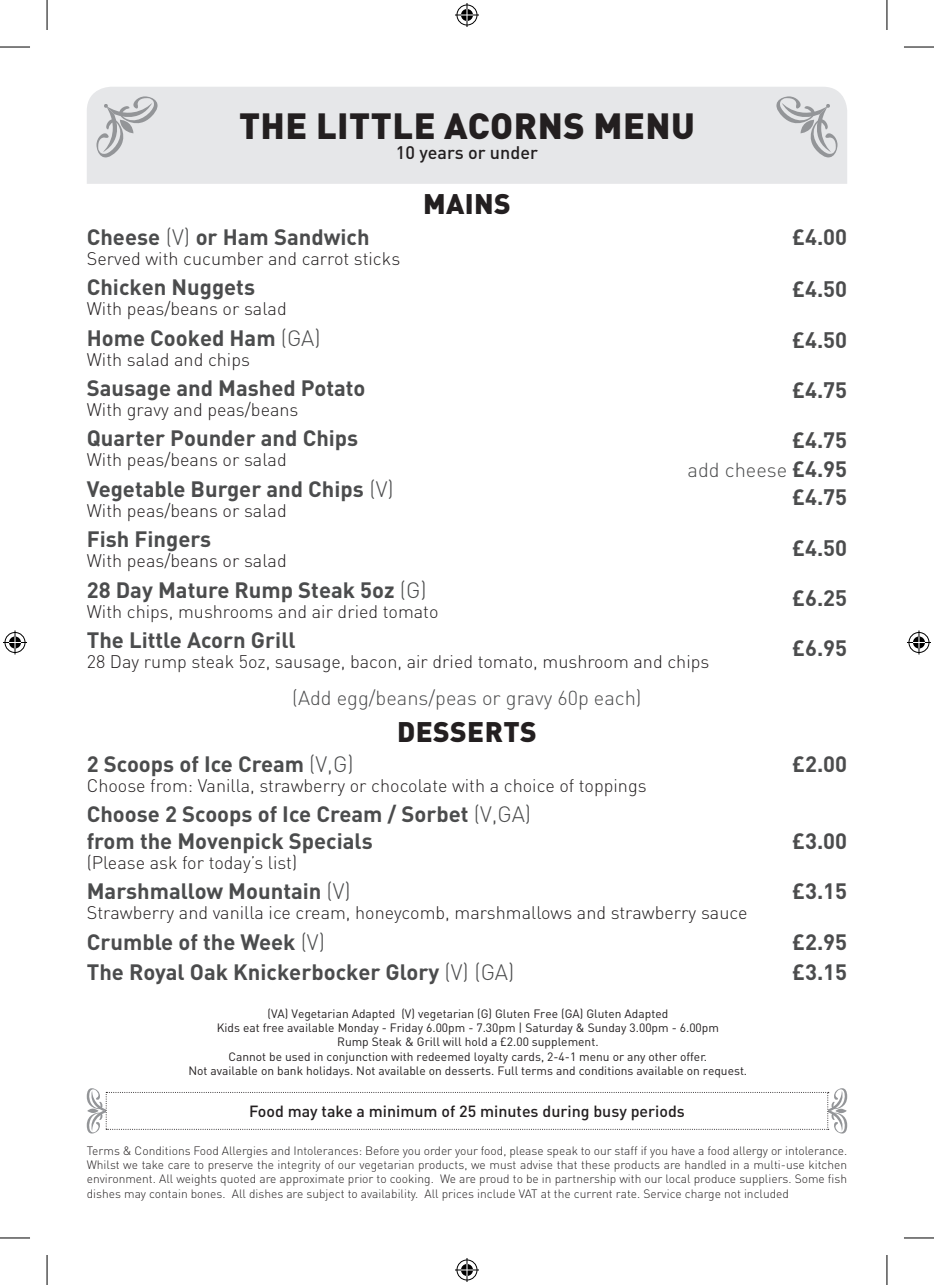
<style>
.page{position:relative;width:934px;height:1285px;background:#fff}
.page>*{position:absolute;margin:0;border:0;box-sizing:border-box;transform-origin:0 0}
.t1{font:900 36px "DIN";letter-spacing:.015em;color:#231f20}
.t2{font:900 28px "DIN";letter-spacing:.015em;color:#231f20}
.t3{font:700 22px/26.4px "DIN";color:#4b4c4d}
.t4{font:300 20px "DIN";color:#4b4c4d}
.t5{font:300 18px "DIN";color:#231f20}
.t6{font:500 18px "DIN";color:#231f20}
.t7{font:500 16px "DIN";color:#231f20}
.t8{font:300 12px/14.4px "DIN";color:#231f20;text-align:justify}
.t9{font:12px/14.4px "DIN Pro";color:#231f20;text-align:center}
.s1{font-weight:300}
.s2{font-weight:700;font-size:22px}
</style>
<div class="page">
<svg style="left:87px;top:1088px;width:759px;height:46px"></svg>
<div style="left:87px;top:87px;width:759px;height:97px;background:#e6e7e9"></div>
<svg style="left:768px;top:96px;width:69px;height:69px"></svg>
<svg style="left:96px;top:96px;width:69px;height:69px"></svg>
<hr style="left:0;top:47px;width:30px;height:1px;background:#000">
<hr style="left:903px;top:47px;width:30px;height:1px;background:#000">
<hr style="left:0;top:1237px;width:30px;height:1px;background:#000">
<hr style="left:903px;top:1237px;width:30px;height:1px;background:#000">
<hr style="left:47px;top:0;width:1px;height:30px;background:#000">
<hr style="left:47px;top:1255px;width:1px;height:30px;background:#000">
<hr style="left:886px;top:0;width:1px;height:30px;background:#000">
<hr style="left:886px;top:1255px;width:1px;height:30px;background:#000">
<svg style="left:455px;top:3px;width:24px;height:24px"></svg>
<svg style="left:455px;top:1258px;width:24px;height:24px"></svg>
<svg style="left:3px;top:630px;width:24px;height:24px"></svg>
<svg style="left:907px;top:630px;width:23px;height:24px"></svg>
<h1 class="t1" style="left:239px;top:102px;width:457px">THE LITTLE ACORNS MEN U</h1>
<h3 class="t6" style="left:396px;top:141px;width:143px">10 years or under</h3>
<h2 class="t2" style="left:423px;top:185px;width:89px">MAINS</h2>
<h3 class="t3" style="left:87px;top:223px;width:284px">Cheese <span class="s1">(V)</span> or Ham Sandwich</h3>
<h3 class="t5" style="left:87px;top:247px;width:315px">Served with cucumber and carrot sticks</h3>
<h3 class="t3" style="left:87px;top:273px;width:170px">Chicken Nuggets</h3>
<h3 class="t5" style="left:87px;top:297px;width:201px">With peas/beans or salad</h3>
<h3 class="t3" style="left:87px;top:323px;width:235px">Home Cooked Ham <span class="s1">(GA)</span></h3>
<h3 class="t5" style="left:87px;top:348px;width:165px">With salad and chips</h3>
<h3 class="t3" style="left:87px;top:374px;width:280px">Sausage and Mashed Potato</h3>
<h3 class="t5" style="left:87px;top:398px;width:213px">With gravy and peas/beans</h3>
<h3 class="t3" style="left:87px;top:424px;width:273px">Quarter Pounder and Chips</h3>
<h3 class="t5" style="left:87px;top:449px;width:201px">With peas/beans or salad</h3>
<h3 class="t3" style="left:87px;top:475px;width:308px">Vegetable Burger and Chips <span class="s1">(V)</span></h3>
<h3 class="t5" style="left:87px;top:499px;width:201px">With peas/beans or salad</h3>
<h3 class="t3" style="left:87px;top:525px;width:126px">Fish Fingers</h3>
<h3 class="t5" style="left:87px;top:549px;width:201px">With peas/beans or salad</h3>
<h3 class="t3" style="left:87px;top:575px;width:341px">28 Day Mature Rump Steak 5oz <span class="s1">(G)</span></h3>
<h3 class="t5" style="left:87px;top:600px;width:353px">With chips, mushrooms and air dried tomato</h3>
<h3 class="t3" style="left:87px;top:626px;width:210px">The Little Acorn Grill</h3>
<h3 class="t3" style="left:792px;top:223px;width:56px">£4.00</h3>
<h3 class="t3" style="left:792px;top:275px;width:56px">£4.50</h3>
<h3 class="t3" style="left:792px;top:325px;width:56px">£4.50</h3>
<h3 class="t3" style="left:792px;top:376px;width:56px">£4.75</h3>
<h3 class="t3" style="left:792px;top:426px;width:56px">£4.75</h3>
<h3 class="t4" style="left:687px;top:457px;width:161px">add cheese <span class="s2">£4.95</span></h3>
<h3 class="t3" style="left:792px;top:483px;width:56px">£4.75</h3>
<h3 class="t3" style="left:792px;top:533px;width:56px">£4.50</h3>
<h3 class="t3" style="left:792px;top:584px;width:56px">£6.25</h3>
<h3 class="t3" style="left:792px;top:634px;width:56px">£6.95</h3>
<h3 class="t5" style="left:87px;top:650px;width:623px">28 Day rump steak 5oz, sausage, bacon, air dried tomato, mushroom and chips</h3>
<h3 class="t4" style="left:292px;top:685px;width:350px">(Add egg/beans/peas or gravy 60p each)</h3>
<h2 class="t2" style="left:397px;top:713px;width:141px">DESSERTS</h2>
<h3 class="t3" style="left:87px;top:750px;width:268px">2 Scoops of Ice Cream <span class="s1">(V,G)</span></h3>
<h3 class="t3" style="left:792px;top:750px;width:56px">£2.00</h3>
<h3 class="t5" style="left:87px;top:774px;width:561px">Choose from: Vanilla, strawberry or chocolate with a choice of toppings</h3>
<h3 class="t3" style="left:87px;top:800px;width:445px">Choose 2 Scoops of Ice Cream / Sorbet <span class="s1">(V,GA) </span>from the Movenpick Specials</h3>
<h3 class="t3" style="left:792px;top:826px;width:56px">£3.00</h3>
<h3 class="t5" style="left:87px;top:851px;width:212px">(Please ask for today’s list)</h3>
<h3 class="t3" style="left:87px;top:877px;width:265px">Marshmallow Mountain <span class="s1">(V)</span></h3>
<h3 class="t3" style="left:792px;top:877px;width:56px">£3.15</h3>
<h3 class="t5" style="left:87px;top:901px;width:662px">Strawberry and vanilla ice cream, honeycomb, marshmallows and strawberry sauce</h3>
<h3 class="t3" style="left:87px;top:927px;width:239px">Crumble of the Week <span class="s1">(V)</span></h3>
<h3 class="t3" style="left:792px;top:927px;width:56px">£2.95</h3>
<h3 class="t3" style="left:87px;top:958px;width:429px">The Royal Oak Knickerbocker Glory <span class="s1">(V) (GA)</span></h3>
<h3 class="t3" style="left:792px;top:958px;width:56px">£3.15</h3>
<p class="t9" style="left:188px;top:1005px;width:560px">(VA) Vegetarian Adapted (V) vegetarian (G) Gluten Free (GA) Gluten Adapted<br>Kids eat free available Monday - Friday 6.00pm - 7.30pm | Saturday &amp; Sunday 3.00pm - 6.00pm<br>Rump Steak &amp; Grill will hold a £2.00 supplement.<br>Cannot be used in conjunction with redeemed loyalty cards, 2-4-1 menu or any other offer.<br>Not available on bank holidays. Not available on desserts. Full terms and conditions available on request.</p>
<h3 class="t7" style="left:249px;top:1101px;width:437px">Food may take a minimum of 25 minutes during busy periods</h3>
<p class="t8" style="left:87px;top:1143px;width:761px">Terms &amp; Conditions Food Allergies and Intolerances: Before you order your food, please speak to our staff if you have a food allergy or intolerance.<br>Whilst we take care to preserve the integrity of our vegetarian products, we must advise that these products are handled in a multi-use kitchen environment. All weights quoted are approximate prior to cooking. We are proud to be in partnership with our local produce suppliers. Some fish dishes may contain bones. All dishes are subject to availability. All prices include VAT at the current rate. Service charge not included</p>
</div>
